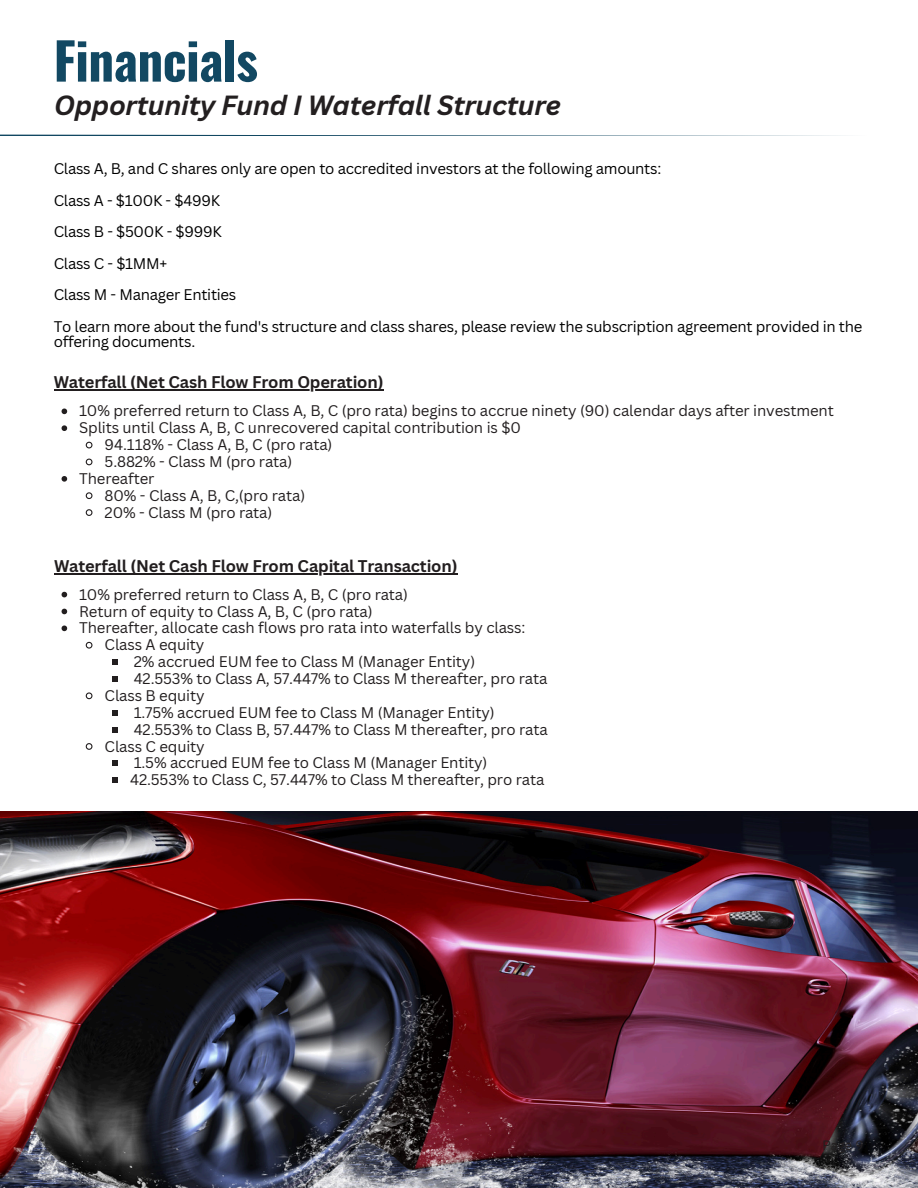
<style>
.page{position:relative;width:918px;height:1188px;background:#fff}
.page>*{position:absolute;margin:0;border:0;box-sizing:border-box;transform-origin:0 0}
.t1{font:700 51px "Oswald";letter-spacing:-.01em;color:#124862}
.t2{font:italic 700 27px "Canva Sans";letter-spacing:-.01em;color:#231f20}
.t3{font:700 16.5px "Canva Sans";letter-spacing:-.01em;color:#221e1f}
.t4{font:15px "Canva Sans";letter-spacing:-.01em;color:#221e1f}
.t5{font:15px/31.5px "Canva Sans";letter-spacing:-.02em;color:#000}
.t6{font:13.5px "IBM Plex Sans";color:#231f20}
</style>
<div class="page">
<img style="left:0;top:811px;width:918px;height:377px">
<svg style="left:0;top:135px;width:843px;height:1px"></svg>
<hr style="left:54px;top:389px;width:329px;height:1px;background:#221e1f">
<hr style="left:54px;top:573px;width:403px;height:1px;background:#221e1f">
<svg style="left:62px;top:592px;width:5px;height:5px"></svg>
<svg style="left:62px;top:609px;width:5px;height:5px"></svg>
<svg style="left:62px;top:626px;width:5px;height:5px"></svg>
<svg style="left:85px;top:641px;width:8px;height:8px"></svg>
<svg style="left:112px;top:659px;width:6px;height:6px"></svg>
<svg style="left:112px;top:676px;width:6px;height:6px"></svg>
<svg style="left:85px;top:692px;width:8px;height:8px"></svg>
<svg style="left:112px;top:710px;width:6px;height:6px"></svg>
<svg style="left:112px;top:727px;width:6px;height:5px"></svg>
<svg style="left:85px;top:743px;width:8px;height:7px"></svg>
<svg style="left:112px;top:761px;width:6px;height:5px"></svg>
<svg style="left:112px;top:777px;width:6px;height:6px"></svg>
<svg style="left:62px;top:409px;width:5px;height:5px"></svg>
<svg style="left:62px;top:425px;width:5px;height:6px"></svg>
<svg style="left:85px;top:441px;width:8px;height:8px"></svg>
<svg style="left:85px;top:458px;width:8px;height:8px"></svg>
<svg style="left:62px;top:476px;width:5px;height:6px"></svg>
<svg style="left:85px;top:492px;width:8px;height:8px"></svg>
<svg style="left:85px;top:509px;width:8px;height:7px"></svg>
<h1 class="t1" style="left:54px;top:34px;width:206px">Financials</h1>
<h2 class="t2" style="left:54px;top:90px;width:509px">Opportunity Fund I Waterfall Structure</h2>
<p class="t5" style="left:54px;top:153px;width:810px">Class A, B, and C shares only are open to accredited investors at the following amounts:<br>Class A - $100K - $499K<br>Class B - $500K - $999K<br>Class C - $1MM+<br>Class M - Manager Entities<br>To learn more about the fund's structure and class shares, please review the subscription agreement provided in the</p>
<p class="t5" style="left:54px;top:326px;width:143px">offering documents.</p>
<p class="t3" style="left:54px;top:372px;width:331px">Waterfall (Net Cash Flow From Operation)</p>
<p class="t4" style="left:79px;top:402px;width:756px">10% preferred return to Class A, B, C (pro rata) begins to accrue ninety (90) calendar days after investment</p>
<p class="t4" style="left:79px;top:419px;width:443px">Splits until Class A, B, C unrecovered capital contribution is $0</p>
<p class="t4" style="left:105px;top:436px;width:229px">94.118% - Class A, B, C (pro rata)</p>
<p class="t4" style="left:105px;top:453px;width:189px">5.882% - Class M (pro rata)</p>
<p class="t4" style="left:79px;top:470px;width:77px">Thereafter</p>
<p class="t4" style="left:105px;top:486px;width:202px">80% - Class A, B, C,(pro rata)</p>
<p class="t4" style="left:105px;top:503px;width:169px">20% - Class M (pro rata)</p>
<p class="t3" style="left:54px;top:556px;width:405px">Waterfall (Net Cash Flow From Capital Transaction)</p>
<p class="t4" style="left:79px;top:585px;width:330px">10% preferred return to Class A, B, C (pro rata)</p>
<p class="t4" style="left:79px;top:602px;width:295px">Return of equity to Class A, B, C (pro rata)</p>
<p class="t4" style="left:79px;top:619px;width:448px">Thereafter, allocate cash flows pro rata into waterfalls by class:</p>
<p class="t4" style="left:105px;top:636px;width:101px">Class A equity</p>
<p class="t4" style="left:134px;top:653px;width:343px">2% accrued EUM fee to Class M (Manager Entity)</p>
<p class="t4" style="left:134px;top:670px;width:415px">42.553% to Class A, 57.447% to Class M thereafter, pro rata</p>
<p class="t4" style="left:105px;top:687px;width:101px">Class B equity</p>
<p class="t4" style="left:134px;top:703px;width:363px">1.75% accrued EUM fee to Class M (Manager Entity)</p>
<p class="t4" style="left:134px;top:720px;width:416px">42.553% to Class B, 57.447% to Class M thereafter, pro rata</p>
<p class="t4" style="left:105px;top:737px;width:102px">Class C equity</p>
<p class="t4" style="left:134px;top:754px;width:355px">1.5% accrued EUM fee to Class M (Manager Entity)</p>
<p class="t4" style="left:130px;top:771px;width:416px">42.553% to Class C, 57.447% to Class M thereafter, pro rata</p>
<p class="t6" style="left:823px;top:1135px;width:42px">Page 9</p>
</div>
